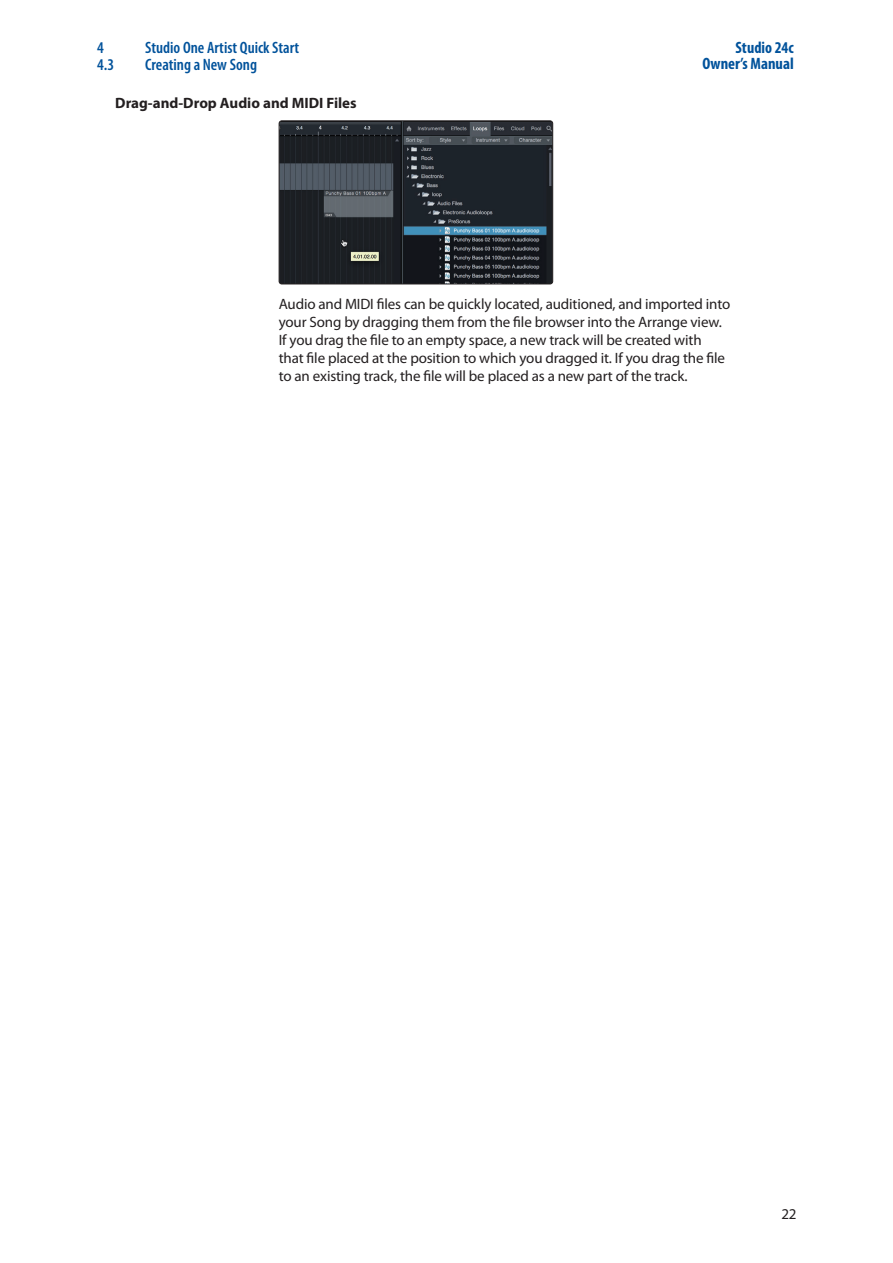
<style>
.page{position:relative;width:893px;height:1263px;background:#fff}
.page>*{position:absolute;margin:0;border:0;box-sizing:border-box;transform-origin:0 0}
.t1{font:600 condensed 16.5px "Myriad Pro";color:#01529b}
.t2{font:700 condensed 16.5px/16.5px "Myriad Pro";color:#01529b;text-align:right}
.t3{font:15px/18px "Myriad Pro";letter-spacing:-.01em;color:#231f20}
.t4{font:700 15px "Myriad Pro";color:#231f20}
</style>
<div class="page">
<img style="left:279px;top:122px;width:274px;height:162px">
<div style="left:279px;top:120px;width:274px;height:164px;border:1px solid #231f20;border-radius:3px"></div>
<p class="t1" style="left:97px;top:39px;width:8px">4</p>
<p class="t1" style="left:145px;top:39px;width:156px">Studio One Artist Quick Start</p>
<p class="t1" style="left:97px;top:56px;width:19px">4.3</p>
<p class="t1" style="left:145px;top:56px;width:113px">Creating a New Song</p>
<p class="t4" style="left:115px;top:95px;width:243px">Drag-and-Drop Audio and MIDI Files</p>
<p class="t2" style="left:702px;top:39px;width:93px">Studio 24c<br>Owner’s Manual</p>
<p class="t3" style="left:279px;top:295px;width:453px">Audio and MIDI files can be quickly located, auditioned, and imported into your Song by dragging them from the file browser into the Arrange view.<br>If you drag the file to an empty space, a new track will be created with that file placed at the position to which you dragged it. If you drag the file to an existing track, the file will be placed as a new part of the track.</p>
<p class="t3" style="left:781px;top:1205px;width:17px">22</p>
</div>
